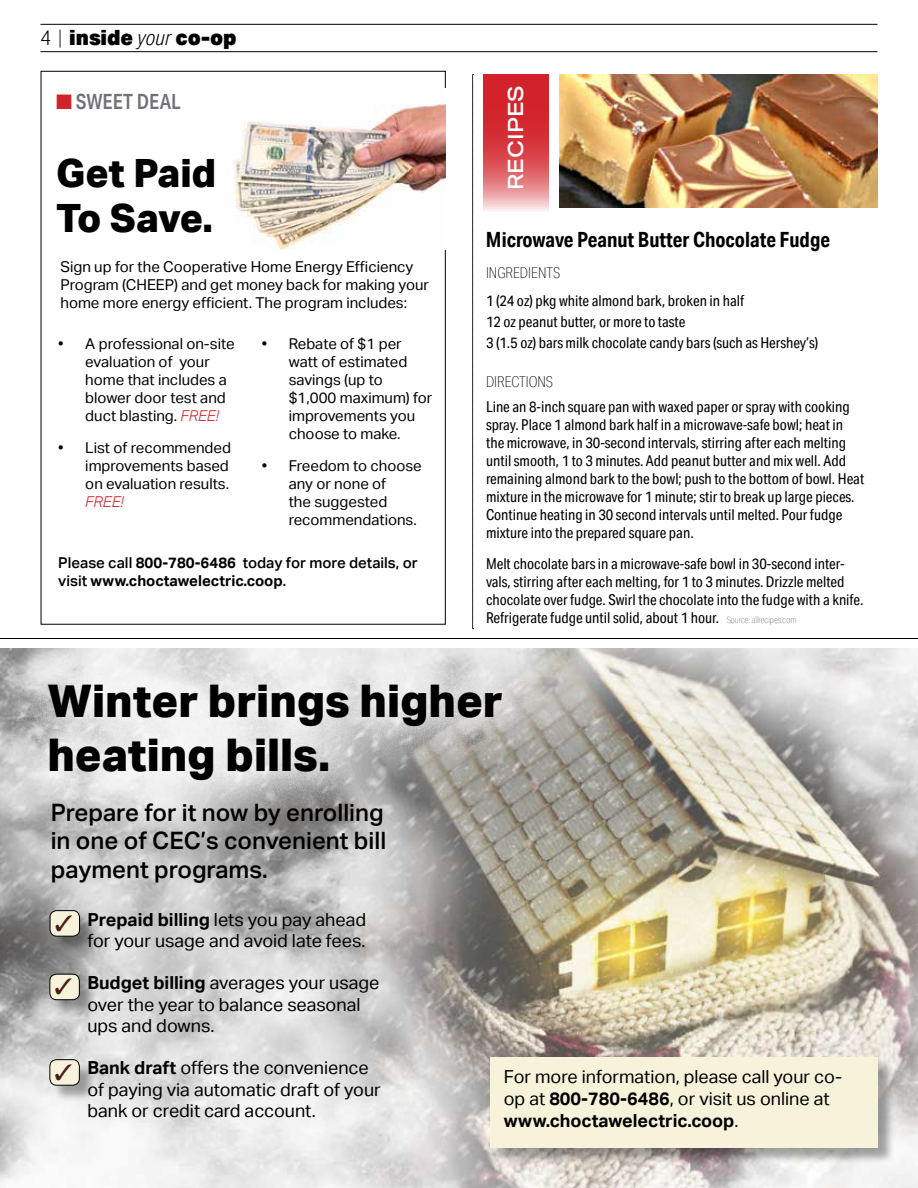
<style>
.page{position:relative;width:918px;height:1188px;background:#fff}
.page>*{position:absolute;margin:0;border:0;box-sizing:border-box;transform-origin:0 0}
.t1{font:800 45px/54px "Aktiv Grotesk";color:#000}
.t2{font:800 39px/44.8px "Aktiv Grotesk";letter-spacing:-.01em;color:#000}
.t3{font:500 24px/28.8px "Aktiv Grotesk";color:#000;text-align:justify}
.t4{font:700 21px "Aktiv Grotesk Cd";color:#000}
.t5{font:900 21px "Aktiv Grotesk";letter-spacing:-.005em;color:#000}
.t6{font:500 21px "Aktiv Grotesk Cd";color:#717275}
.t7{font:500 21px "Aktiv Grotesk Ex";color:#fff}
.t8{font:18px/21.6px "Aktiv Grotesk";color:#000}
.t9{font:15px/18px "Aktiv Grotesk Cd";color:#000}
.t10{font:15px/18px "Aktiv Grotesk";color:#000}
.t11{font:500 15px/18px "Aktiv Grotesk";color:#000}
.t12{font:100 15px "Aktiv Grotesk Cd";color:#000}
.t13{font:italic 300 15px "Aktiv Grotesk";color:#d2232a}
.s1{font-family:"Aktiv Grotesk Cd";font-weight:300}
.s2{font-family:"Aktiv Grotesk Cd";font-weight:100}
.s3{font-family:"Aktiv Grotesk Cd";font-weight:300;font-style:italic}
.s4{color:#d2232a}
.s5{font-weight:300;font-style:italic;color:#d2232a}
.s6{font-weight:700}
.s7{font-family:"Aktiv Grotesk Cd Hair";font-size:9px}
</style>
<div class="page">
<img style="left:0;top:649px;width:918px;height:539px">
<hr style="left:0;top:638px;width:918px;height:1px;background:#000">
<svg style="left:472px;top:74px;width:2px;height:555px"></svg>
<svg style="left:483px;top:75px;width:66px;height:136px"></svg>
<hr style="left:40px;top:24px;width:838px;height:1px;background:#000">
<hr style="left:40px;top:51px;width:838px;height:1px;background:#000">
<div style="left:4px;top:639px;width:543px;height:185px;background:#fff;opacity:.75"></div>
<div style="left:492px;top:1059px;width:403px;height:106px;background:#000;opacity:.35"></div>
<div style="left:490px;top:1057px;width:388px;height:91px;background:#f7f3da"></div>
<div style="left:52px;top:912px;width:45px;height:42px;background:#000;opacity:.35"></div>
<div style="left:50px;top:911px;width:30px;height:25px;background:#f7f3da;border-radius:7px"></div>
<div style="left:50px;top:910px;width:30px;height:26px;border:1px solid #000;border-radius:7px"></div>
<div style="left:51px;top:1061px;width:46px;height:42px;background:#000;opacity:.35"></div>
<div style="left:50px;top:1060px;width:29px;height:25px;background:#f7f3da;border-radius:7px"></div>
<div style="left:50px;top:1059px;width:30px;height:26px;border:1px solid #000;border-radius:7px"></div>
<div style="left:51px;top:976px;width:46px;height:41px;background:#000;opacity:.35"></div>
<div style="left:50px;top:974px;width:29px;height:26px;background:#f7f3da;border-radius:7px"></div>
<div style="left:50px;top:974px;width:30px;height:26px;border:1px solid #000;border-radius:7px"></div>
<img style="left:234px;top:104px;width:212px;height:146px">
<img style="left:559px;top:74px;width:319px;height:133px">
<h3 class="t5" style="left:40px;top:24px;width:198px"><span class="s1">4</span> <span class="s2">|</span> inside <span class="s3">your</span> co-op</h3>
<h3 class="t6" style="left:56px;top:89px;width:126px"><span class="s4">■</span> SWEET DEAL</h3>
<h2 class="t2" style="left:56px;top:150px;width:162px">Get Paid<br>To Save.</h2>
<p class="t10" style="left:60px;top:258px;width:370px">Sign up for the Cooperative Home Energy Efficiency<br>Program (CHEEP) and get money back for making your home more energy efficient. The program includes:</p>
<p class="t10" style="left:85px;top:335px;width:151px;text-indent:-27px">• A professional on-site evaluation of your home that includes a blower door test and duct blasting. <span class="s5">FREE!</span></p>
<p class="t10" style="left:85px;top:438px;width:147px;text-indent:-27px">• List of recommended improvements based on evaluation results.</p>
<p class="t13" style="left:85px;top:493px;width:40px">FREE!</p>
<p class="t10" style="left:289px;top:335px;width:145px;text-indent:-27px">• Rebate of $1 per watt of estimated savings (up to $1,000 maximum) for improvements you choose to make.</p>
<p class="t10" style="left:289px;top:456px;width:134px;text-indent:-27px">• Freedom to choose any or none of<br>the suggested recommendations.</p>
<p class="t11" style="left:58px;top:554px;width:361px">Please call <span class="s6">800-780-6486</span> today for more details, or visit <span class="s6">www.choctawelectric.coop</span>.</p>
<h3 class="t7" style="left:503px;top:190px;width:106px;rotate:-90deg">RECIPES</h3>
<h3 class="t4" style="left:486px;top:227px;width:346px">Microwave Peanut Butter Chocolate Fudge</h3>
<p class="t12" style="left:486px;top:265px;width:76px">INGREDIENTS</p>
<p class="t9" style="left:486px;top:290px;width:334px;line-height:21px">1 (24 oz) pkg white almond bark, broken in half<br>12 oz peanut butter, or more to taste<br>3 (1.5 oz) bars milk chocolate candy bars (such as Hershey’s)</p>
<p class="t12" style="left:486px;top:373px;width:69px">DIRECTIONS</p>
<p class="t9" style="left:486px;top:398px;width:380px">Line an 8-inch square pan with waxed paper or spray with cooking spray. Place 1 almond bark half in a microwave-safe bowl; heat in the microwave, in 30-second intervals, stirring after each melting until smooth, 1 to 3 minutes. Add peanut butter and mix well. Add remaining almond bark to the bowl; push to the bottom of bowl. Heat mixture in the microwave for 1 minute; stir to break up large pieces.<br>Continue heating in 30 second intervals until melted. Pour fudge mixture into the prepared square pan.</p>
<p class="t9" style="left:486px;top:555px;width:379px">Melt chocolate bars in a microwave-safe bowl in 30-second inter&shy;vals, stirring after each melting, for 1 to 3 minutes. Drizzle melted chocolate over fudge. Swirl the chocolate into the fudge with a knife.<br>Refrigerate fudge until solid, about 1 hour. <span class="s7">Source: allrecipes.com</span></p>
<h1 class="t1" style="left:48px;top:673px;width:457px">Winter brings higher heating bills.</h1>
<h3 class="t3" style="left:51px;top:798px;width:337px">Prepare for it now by enrolling in one of CEC’s convenient bill payment programs.</h3>
<p class="t8" style="left:87px;top:909px;width:280px"><span class="s6">Prepaid billing</span> lets you pay ahead for your usage and avoid late fees.</p>
<p class="t8" style="left:87px;top:972px;width:294px"><span class="s6">Budget billing</span> averages your usage over the year to balance seasonal ups and downs.</p>
<p class="t8" style="left:87px;top:1057px;width:295px"><span class="s6">Bank draft</span> offers the convenience of paying via automatic draft of your bank or credit card account.</p>
<p class="t8" style="left:504px;top:1066px;width:340px">For more information, please call your co&shy;op at <span class="s6">800-780-6486</span>, or visit us online at <span class="s6">www.choctawelectric.coop</span>.</p>
</div>
